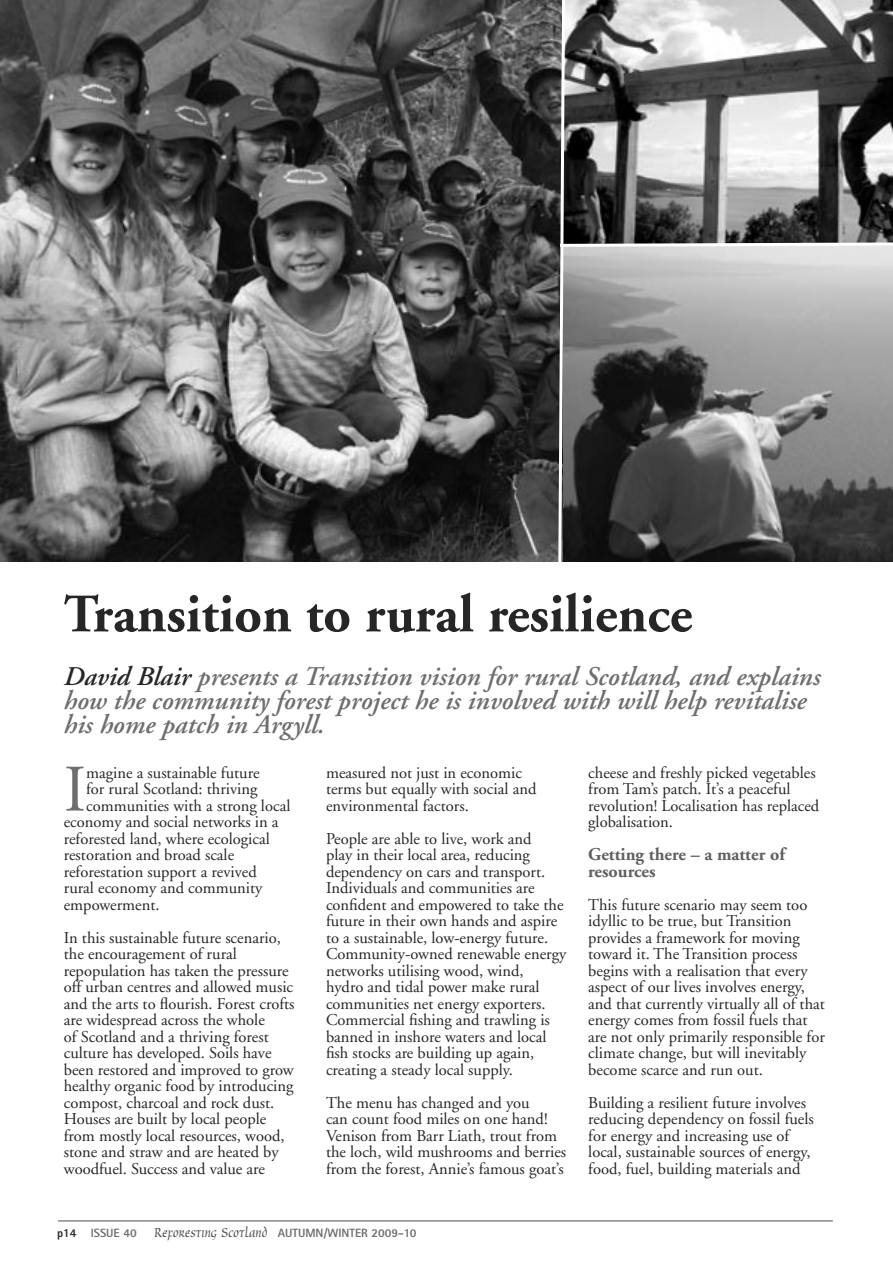
<style>
.page{position:relative;width:893px;height:1263px;background:#fff}
.page>*{position:absolute;margin:0;border:0;box-sizing:border-box;transform-origin:0 0}
.General_Body_text{font:66.3px "Adobe Garamond";color:#6d6e71}
.t1{font:700 54px "Adobe Garamond";color:#272525}
.Pull_quote{font:italic 600 27px/24px "Adobe Garamond";color:#6d6e71}
.subhead_garamond{font:700 18px/16.5px "Adobe Garamond";color:#5f6062}
.General_Body_text-2{font:16.5px/16.5px "Adobe Garamond";color:#272525}
.t2{font:800 12px "Rotis Sans Serif";color:#6d6e71}
.s1{color:#272525}
.s2{font-family:"Oxford";font-weight:400;font-size:15px;color:#4e4e50}
</style>
<div class="page">
<hr style="left:58px;top:1220px;width:775px;height:2px;background:#868789">
<img style="left:0;top:0;width:557px;height:562px">
<svg style="left:557px;top:0;width:336px;height:562px;background:#7c7c7c"></svg>
<p class="t1" style="left:64px;top:585px;width:630px">Transition to rural resilience</p>
<p class="Pull_quote" style="left:64px;top:665px;width:758px"><span class="s1">David Blair</span> presents a Transition vision for rural Scotland, and explains how the community forest project he is involved with will help revitalise his home patch in Argyll.</p>
<p class="General_Body_text" style="left:64px;top:754px;width:24px">I</p>
<p class="General_Body_text-2" style="left:86px;top:764px;width:175px">magine a sustainable future</p>
<p class="General_Body_text-2" style="left:86px;top:781px;width:173px">for rural Scotland: thriving</p>
<p class="General_Body_text-2" style="left:86px;top:797px;width:206px">communities with a strong local</p>
<p class="General_Body_text-2" style="left:64px;top:814px;width:216px">economy and social networks in a</p>
<p class="General_Body_text-2" style="left:64px;top:830px;width:208px">reforested land, where ecological</p>
<p class="General_Body_text-2" style="left:64px;top:847px;width:172px">restoration and broad scale</p>
<p class="General_Body_text-2" style="left:64px;top:863px;width:194px">reforestation support a revived</p>
<p class="General_Body_text-2" style="left:64px;top:880px;width:200px">rural economy and community</p>
<p class="General_Body_text-2" style="left:64px;top:896px;width:97px">empowerment.</p>
<p class="General_Body_text-2" style="left:64px;top:929px;width:232px">In this sustainable future scenario, the encouragement of rural repopulation has taken the pressure off urban centres and allowed music and the arts to flourish. Forest crofts are widespread across the whole<br>of Scotland and a thriving forest culture has developed. Soils have been restored and improved to grow healthy organic food by introducing compost, charcoal and rock dust.<br>Houses are built by local people from mostly local resources, wood, stone and straw and are heated by woodfuel. Success and value are</p>
<p class="General_Body_text-2" style="left:326px;top:764px;width:212px">measured not just in economic terms but equally with social and environmental factors.</p>
<p class="General_Body_text-2" style="left:326px;top:830px;width:242px">People are able to live, work and<br>play in their local area, reducing dependency on cars and transport.<br>Individuals and communities are confident and empowered to take the future in their own hands and aspire to a sustainable, low-energy future.<br>Community-owned renewable energy networks utilising wood, wind,<br>hydro and tidal power make rural communities net energy exporters.<br>Commercial fishing and trawling is banned in inshore waters and local fish stocks are building up again, creating a steady local supply.</p>
<p class="General_Body_text-2" style="left:326px;top:1094px;width:242px">The menu has changed and you<br>can count food miles on one hand!<br>Venison from Barr Liath, trout from the loch, wild mushrooms and berries from the forest, Annie’s famous goat’s</p>
<p class="t2" style="left:57px;top:1225px;width:361px"><span class="s1">p14</span> ISSUE 40 <span class="s2">Reforesting Scotland</span> AUTUMN/WINTER 2009-10</p>
<p class="General_Body_text-2" style="left:588px;top:764px;width:233px">cheese and freshly picked vegetables from Tam’s patch. It’s a peaceful revolution! Localisation has replaced globalisation.</p>
<p class="subhead_garamond" style="left:588px;top:846px;width:198px">Getting there – a matter of resources</p>
<p class="General_Body_text-2" style="left:588px;top:896px;width:238px">This future scenario may seem too idyllic to be true, but Transition provides a framework for moving toward it. The Transition process begins with a realisation that every aspect of our lives involves energy, and that currently virtually all of that energy comes from fossil fuels that are not only primarily responsible for climate change, but will inevitably become scarce and run out.</p>
<p class="General_Body_text-2" style="left:588px;top:1094px;width:227px">Building a resilient future involves reducing dependency on fossil fuels for energy and increasing use of local, sustainable sources of energy, food, fuel, building materials and</p>
</div>
